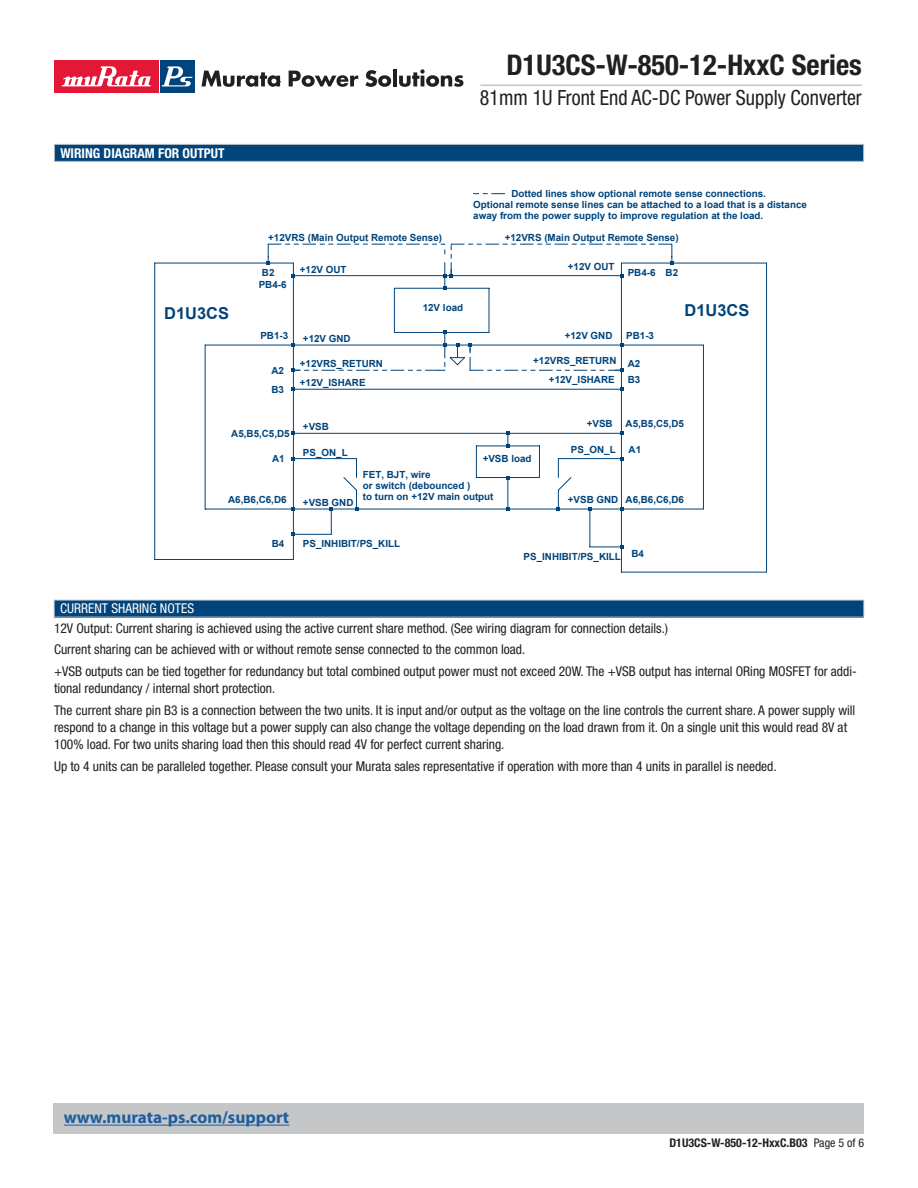
<style>
.page{position:relative;width:918px;height:1188px;background:#fff}
.page>*{position:absolute;margin:0;border:0;box-sizing:border-box;transform-origin:0 0}
.t1{font:700 condensed 28.5px "Helvetica Neue LT Std";color:#221f1f}
.t2{font:condensed 21px "Helvetica Neue LT Std";color:#221f1f;scale:.95 1}
.t3{font:700 17.25px "Myriad";color:#1f5d9e}
.t4{font:700 16.5px "Arial";color:#00447b}
.t5{font:condensed 13.5px/21.6px "Helvetica Neue LT Std";color:#221f1f}
.t6{font:700 condensed 13.5px "Helvetica Neue LT Std";color:#fff}
.t7{font:condensed 13.5px "Helvetica Neue LT Std";color:#fff}
.t8{font:700 condensed 12px "Helvetica Neue LT Std";color:#221f1f}
.t9{font:700 9.9px/10.9px "Arial";color:#00447b}
.s1{font-weight:400}
</style>
<div class="page">
<div style="left:54px;top:1103px;width:810px;height:31px;background:#c4c6c8"></div>
<hr style="left:64px;top:1125px;width:225px;height:1px;background:#1f5d9e">
<div style="left:54px;top:60px;width:104px;height:32px;background:#e31836"></div>
<svg style="left:62px;top:66px;width:89px;height:20px"></svg>
<div style="left:160px;top:60px;width:34px;height:32px;background:#00447b"></div>
<svg style="left:162px;top:66px;width:30px;height:21px"></svg>
<svg style="left:201px;top:71px;width:80px;height:16px"></svg>
<svg style="left:289px;top:71px;width:69px;height:16px"></svg>
<svg style="left:365px;top:70px;width:26px;height:17px"></svg>
<hr style="left:393px;top:69px;width:4px;height:17px;background:#221f1f">
<svg style="left:399px;top:69px;width:64px;height:18px"></svg>
<hr style="left:480px;top:85px;width:382px;height:1px;background:#c4c6c8">
<div style="left:54px;top:144px;width:810px;height:17px;background:#00447b"></div>
<hr style="left:54px;top:144px;width:810px;height:1px;background:#c4c6c8">
<svg style="left:54px;top:145px;width:1px;height:16px"></svg>
<svg style="left:863px;top:145px;width:1px;height:16px"></svg>
<hr style="left:54px;top:161px;width:810px;height:1px;background:#c4c6c8">
<div style="left:54px;top:600px;width:810px;height:17px;background:#00447b"></div>
<hr style="left:54px;top:600px;width:810px;height:1px;background:#c4c6c8">
<svg style="left:54px;top:600px;width:1px;height:17px"></svg>
<svg style="left:864px;top:600px;width:1px;height:17px"></svg>
<hr style="left:54px;top:617px;width:810px;height:1px;background:#c4c6c8">
<svg style="left:473px;top:193px;width:32px;height:2px"></svg>
<hr style="left:155px;top:263px;width:113px;height:1px;background:#00447b">
<hr style="left:672px;top:263px;width:95px;height:1px;background:#00447b">
<hr style="left:394px;top:288px;width:1px;height:44px;background:#00447b">
<hr style="left:489px;top:288px;width:1px;height:44px;background:#00447b">
<hr style="left:293px;top:276px;width:1px;height:69px;background:#00447b">
<hr style="left:205px;top:345px;width:88px;height:1px;background:#00447b">
<hr style="left:621px;top:276px;width:1px;height:69px;background:#00447b">
<hr style="left:621px;top:345px;width:82px;height:1px;background:#00447b">
<hr style="left:293px;top:389px;width:1px;height:44px;background:#00447b">
<hr style="left:293px;top:433px;width:215px;height:1px;background:#00447b">
<hr style="left:621px;top:389px;width:1px;height:44px;background:#00447b">
<hr style="left:508px;top:433px;width:113px;height:1px;background:#00447b">
<hr style="left:476px;top:446px;width:32px;height:1px;background:#00447b">
<hr style="left:508px;top:446px;width:31px;height:1px;background:#00447b">
<hr style="left:293px;top:458px;width:64px;height:1px;background:#00447b">
<hr style="left:558px;top:458px;width:63px;height:1px;background:#00447b">
<hr style="left:476px;top:446px;width:1px;height:32px;background:#00447b">
<hr style="left:476px;top:477px;width:32px;height:1px;background:#00447b">
<hr style="left:539px;top:446px;width:1px;height:32px;background:#00447b">
<hr style="left:508px;top:477px;width:31px;height:1px;background:#00447b">
<hr style="left:205px;top:345px;width:1px;height:164px;background:#00447b">
<hr style="left:293px;top:459px;width:1px;height:50px;background:#00447b">
<hr style="left:205px;top:509px;width:88px;height:1px;background:#00447b">
<hr style="left:293px;top:509px;width:38px;height:1px;background:#00447b">
<hr style="left:508px;top:478px;width:1px;height:31px;background:#00447b">
<hr style="left:357px;top:509px;width:151px;height:1px;background:#00447b">
<hr style="left:508px;top:509px;width:50px;height:1px;background:#00447b">
<hr style="left:558px;top:509px;width:32px;height:1px;background:#00447b">
<hr style="left:621px;top:459px;width:1px;height:50px;background:#00447b">
<hr style="left:590px;top:509px;width:31px;height:1px;background:#00447b">
<hr style="left:703px;top:345px;width:1px;height:164px;background:#00447b">
<hr style="left:621px;top:509px;width:82px;height:1px;background:#00447b">
<hr style="left:293px;top:534px;width:38px;height:1px;background:#00447b">
<hr style="left:590px;top:509px;width:1px;height:38px;background:#00447b">
<hr style="left:621px;top:509px;width:1px;height:38px;background:#00447b">
<hr style="left:590px;top:547px;width:31px;height:1px;background:#00447b">
<hr style="left:154px;top:263px;width:1px;height:297px;background:#00447b">
<hr style="left:155px;top:559px;width:138px;height:1px;background:#00447b">
<hr style="left:766px;top:263px;width:1px;height:309px;background:#00447b">
<hr style="left:621px;top:572px;width:146px;height:1px;background:#00447b">
<svg style="left:292px;top:432px;width:3px;height:28px"></svg>
<svg style="left:292px;top:507px;width:3px;height:53px"></svg>
<svg style="left:330px;top:459px;width:28px;height:75px"></svg>
<svg style="left:506px;top:432px;width:4px;height:16px"></svg>
<svg style="left:557px;top:459px;width:15px;height:52px"></svg>
<svg style="left:292px;top:331px;width:331px;height:60px"></svg>
<svg style="left:620px;top:432px;width:3px;height:28px"></svg>
<svg style="left:620px;top:545px;width:3px;height:28px"></svg>
<svg style="left:267px;top:244px;width:407px;height:46px"></svg>
<p class="t6" style="left:60px;top:148px;width:166px">WIRING DIAGRAM FOR OUTPUT</p>
<p class="t4" style="left:164px;top:307px;width:66px">D1U3CS</p>
<h1 class="t1" style="left:507px;top:49px;width:357px">D1U3CS-W-850-12-HxxC Series</h1>
<h2 class="t2" style="left:480px;top:90px;width:403px">81mm 1U Front End AC-DC Power Supply Converter</h2>
<p class="t9" style="left:473px;top:189px;width:335px;text-indent:38px">Dotted lines show optional remote sense connections.<br>Optional remote sense lines can be attached to a load that is a distance away from the power supply to improve regulation at the load.</p>
<p class="t9" style="left:268px;top:233px;width:175px">+12VRS (Main Output Remote Sense)</p>
<p class="t9" style="left:262px;top:268px;width:14px">B2</p>
<p class="t9" style="left:300px;top:265px;width:48px">+12V OUT</p>
<p class="t9" style="left:259px;top:280px;width:29px">PB4-6</p>
<p class="t9" style="left:505px;top:233px;width:175px">+12VRS (Main Output Remote Sense)</p>
<p class="t9" style="left:666px;top:268px;width:14px">B2</p>
<p class="t9" style="left:568px;top:262px;width:48px">+12V OUT</p>
<p class="t9" style="left:628px;top:268px;width:29px">PB4-6</p>
<p class="t9" style="left:423px;top:303px;width:42px">12V load</p>
<p class="t4" style="left:685px;top:304px;width:66px">D1U3CS</p>
<p class="t9" style="left:260px;top:331px;width:29px">PB1-3</p>
<p class="t9" style="left:271px;top:366px;width:14px">A2</p>
<p class="t9" style="left:271px;top:385px;width:14px">B3</p>
<p class="t9" style="left:303px;top:334px;width:49px">+12V GND</p>
<p class="t9" style="left:300px;top:359px;width:85px">+12VRS_RETURN</p>
<p class="t9" style="left:300px;top:378px;width:67px">+12V_ISHARE</p>
<p class="t9" style="left:565px;top:331px;width:49px">+12V GND</p>
<p class="t9" style="left:533px;top:352px;width:85px;line-height:19px;text-align:right">+12VRS_RETURN +12V_ISHARE</p>
<p class="t9" style="left:626px;top:331px;width:29px">PB1-3</p>
<p class="t9" style="left:628px;top:359px;width:14px">A2</p>
<p class="t9" style="left:628px;top:375px;width:14px">B3</p>
<p class="t9" style="left:231px;top:429px;width:60px">A5,B5,C5,D5</p>
<p class="t9" style="left:272px;top:454px;width:14px">A1</p>
<p class="t9" style="left:228px;top:495px;width:60px">A6,B6,C6,D6</p>
<p class="t9" style="left:303px;top:422px;width:27px">+VSB</p>
<p class="t9" style="left:303px;top:448px;width:46px">PS_ON_L</p>
<p class="t9" style="left:303px;top:498px;width:52px">+VSB GND</p>
<p class="t9" style="left:483px;top:454px;width:50px">+VSB load</p>
<p class="t9" style="left:363px;top:470px;width:132px">FET, BJT, wire<br>or switch (debounced )<br>to turn on +12V main output</p>
<p class="t9" style="left:587px;top:419px;width:27px">+VSB</p>
<p class="t9" style="left:626px;top:419px;width:60px">A5,B5,C5,D5</p>
<p class="t9" style="left:571px;top:444px;width:46px">PS_ON_L</p>
<p class="t9" style="left:629px;top:444px;width:14px">A1</p>
<p class="t9" style="left:568px;top:495px;width:52px">+VSB GND</p>
<p class="t9" style="left:626px;top:495px;width:60px">A6,B6,C6,D6</p>
<p class="t9" style="left:272px;top:539px;width:14px">B4</p>
<p class="t9" style="left:303px;top:539px;width:99px">PS_INHIBIT/PS_KILL</p>
<p class="t9" style="left:524px;top:552px;width:122px">PS_INHIBIT/PS_KILL B4</p>
<p class="t7" style="left:60px;top:604px;width:136px">CURRENT SHARING NOTES</p>
<p class="t5" style="left:54px;top:618px;width:804px">12V Output: Current sharing is achieved using the active current share method. (See wiring diagram for connection details.)<br>Current sharing can be achieved with or without remote sense connected to the common load.<br>+VSB outputs can be tied together for redundancy but total combined output power must not exceed 20W. The +VSB output has internal ORing MOSFET for addi-</p>
<p class="t5" style="left:54px;top:679px;width:803px">tional redundancy / internal short protection.<br>The current share pin B3 is a connection between the two units. It is input and/or output as the voltage on the line controls the current share. A power supply will</p>
<p class="t5" style="left:54px;top:720px;width:795px;line-height:17.2px">respond to a change in this voltage but a power supply can also change the voltage depending on the load drawn from it. On a single unit this would read 8V at<br>100% load. For two units sharing load then this should read 4V for perfect current sharing.</p>
<p class="t5" style="left:54px;top:756px;width:724px">Up to 4 units can be paralleled together. Please consult your Murata sales representative if operation with more than 4 units in parallel is needed.</p>
<p class="t3" style="left:64px;top:1112px;width:227px">www.murata-ps.com/support</p>
<p class="t8" style="left:669px;top:1138px;width:196px">D1U3CS-W-850-12-HxxC.B03 <span class="s1">Page 5 of 6</span></p>
</div>
